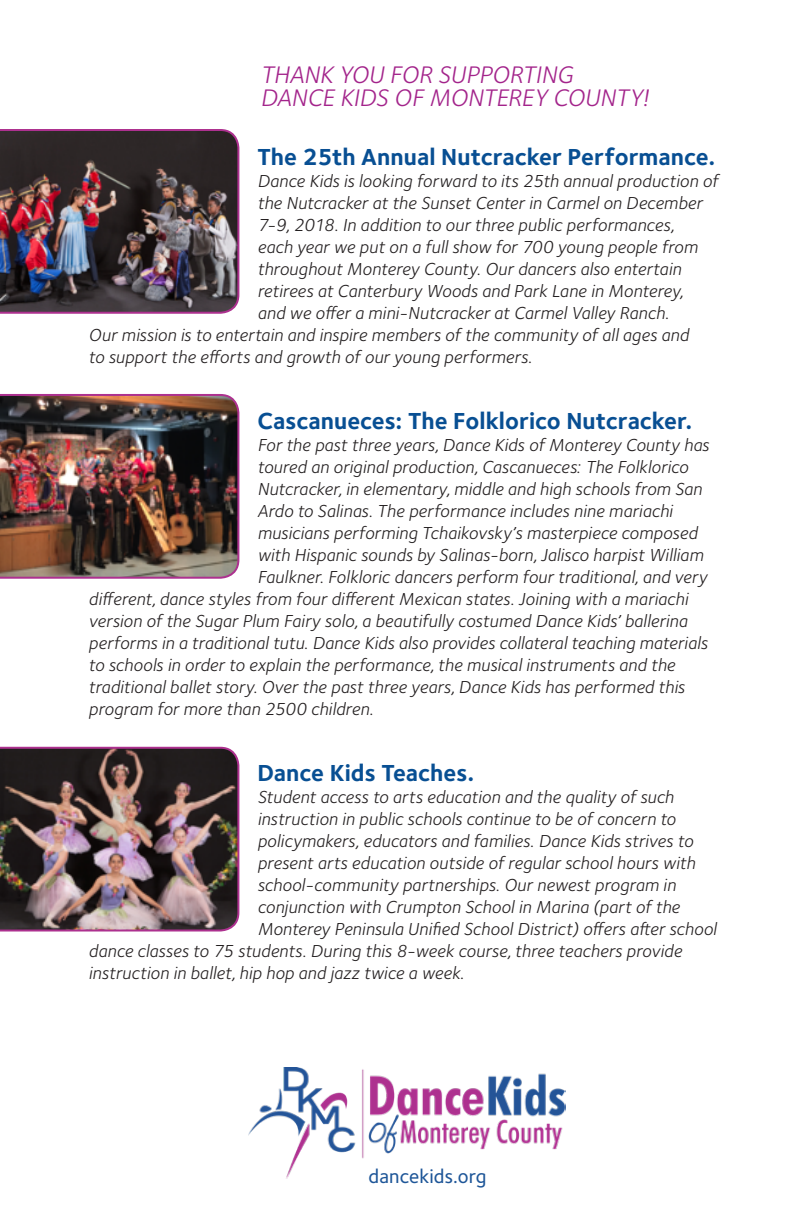
<style>
.page{position:relative;width:792px;height:1224px;background:#fff}
.page>*{position:absolute;margin:0;border:0;box-sizing:border-box;transform-origin:0 0}
.t1{font:italic 24.8px/22.8px "Foundry Sterling";color:#a3248b}
.t2{font:700 24px "Foundry Sterling";color:#084f93}
.t3{font:500 20px "Foundry Sterling";letter-spacing:.005em;color:#1e5698}
.t4{font:italic 18px "Foundry Sterling";letter-spacing:.01em;color:#231f20}
</style>
<div class="page">
<img style="left:0;top:129px;width:239px;height:185px">
<img style="left:0;top:747px;width:239px;height:185px">
<img style="left:0;top:394px;width:239px;height:185px">
<img style="left:248px;top:1067px;width:317px;height:111px">
<p class="t1" style="left:261px;top:63px;width:390px">THANK YOU FOR SUPPORTING<br>DANCE KIDS OF MONTEREY COUNTY!</p>
<p class="t2" style="left:257px;top:143px;width:459px">The 25th Annual Nutcracker Performance.</p>
<p class="t4" style="left:257px;top:171px;width:462px">Dance Kids is looking forward to its 25th annual production of</p>
<p class="t4" style="left:257px;top:193px;width:447px">the Nutcracker at the Sunset Center in Carmel on December</p>
<p class="t4" style="left:257px;top:215px;width:418px">7-9, 2018. In addition to our three public performances,</p>
<p class="t4" style="left:257px;top:237px;width:442px">each year we put on a full show for 700 young people from</p>
<p class="t4" style="left:257px;top:259px;width:425px">throughout Monterey County. Our dancers also entertain</p>
<p class="t4" style="left:257px;top:281px;width:427px">retirees at Canterbury Woods and Park Lane in Monterey,</p>
<p class="t4" style="left:257px;top:303px;width:413px">and we offer a mini-Nutcracker at Carmel Valley Ranch.</p>
<p class="t4" style="left:89px;top:325px;width:602px">Our mission is to entertain and inspire members of the community of all ages and</p>
<p class="t4" style="left:89px;top:347px;width:445px">to support the efforts and growth of our young performers.</p>
<p class="t2" style="left:257px;top:407px;width:436px">Cascanueces: The Folklorico Nutcracker.</p>
<p class="t4" style="left:257px;top:435px;width:453px">For the past three years, Dance Kids of Monterey County has</p>
<p class="t4" style="left:257px;top:457px;width:432px">toured an original production, Cascanueces: The Folklorico</p>
<p class="t4" style="left:257px;top:479px;width:446px">Nutcracker, in elementary, middle and high schools from San</p>
<p class="t4" style="left:257px;top:501px;width:417px">Ardo to Salinas. The performance includes nine mariachi</p>
<p class="t4" style="left:257px;top:523px;width:441px">musicians performing Tchaikovsky’s masterpiece composed</p>
<p class="t4" style="left:257px;top:545px;width:447px">with Hispanic sounds by Salinas-born, Jalisco harpist William</p>
<p class="t4" style="left:257px;top:567px;width:451px">Faulkner. Folkloric dancers perform four traditional, and very</p>
<p class="t4" style="left:89px;top:589px;width:601px">different, dance styles from four different Mexican states. Joining with a mariachi</p>
<p class="t4" style="left:89px;top:611px;width:600px">version of the Sugar Plum Fairy solo, a beautifully costumed Dance Kids’ ballerina</p>
<p class="t4" style="left:89px;top:633px;width:621px">performs in a traditional tutu. Dance Kids also provides collateral teaching materials</p>
<p class="t4" style="left:89px;top:655px;width:588px">to schools in order to explain the performance, the musical instruments and the</p>
<p class="t4" style="left:89px;top:677px;width:598px">traditional ballet story. Over the past three years, Dance Kids has performed this</p>
<p class="t4" style="left:89px;top:699px;width:286px">program for more than 2500 children.</p>
<p class="t2" style="left:257px;top:759px;width:218px">Dance Kids Teaches.</p>
<p class="t4" style="left:257px;top:787px;width:418px">Student access to arts education and the quality of such</p>
<p class="t4" style="left:257px;top:809px;width:420px">instruction in public schools continue to be of concern to</p>
<p class="t4" style="left:257px;top:831px;width:437px">policymakers, educators and families. Dance Kids strives to</p>
<p class="t4" style="left:257px;top:853px;width:439px">present arts education outside of regular school hours with</p>
<p class="t4" style="left:257px;top:875px;width:420px">school-community partnerships. Our newest program in</p>
<p class="t4" style="left:257px;top:897px;width:424px">conjunction with Crumpton School in Marina (part of the</p>
<p class="t4" style="left:257px;top:919px;width:461px">Monterey Peninsula Unified School District) offers after school</p>
<p class="t4" style="left:89px;top:941px;width:595px">dance classes to 75 students. During this 8-week course, three teachers provide</p>
<p class="t4" style="left:89px;top:963px;width:377px">instruction in ballet, hip hop and jazz twice a week.</p>
<p class="t3" style="left:369px;top:1164px;width:120px">dancekids.org</p>
</div>
